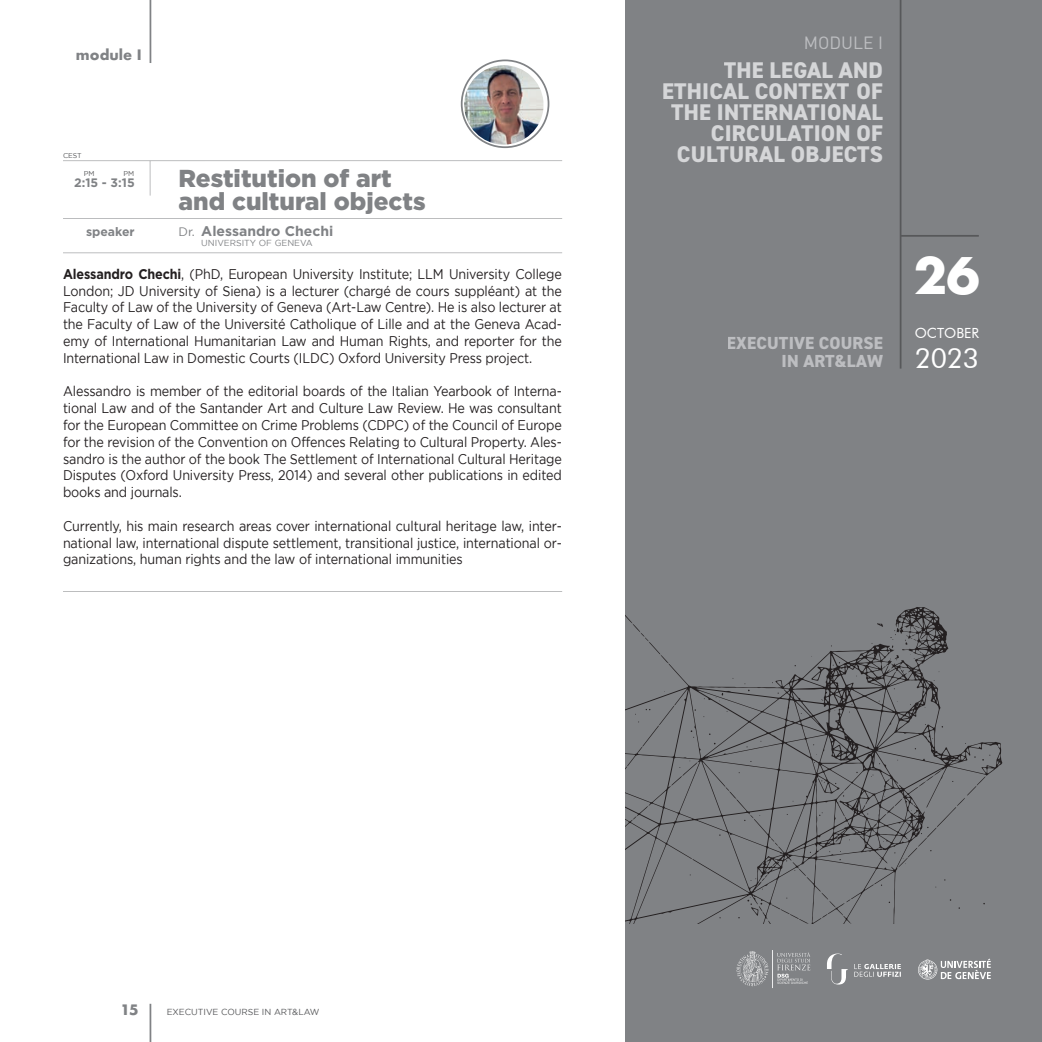
<style>
.page{position:relative;width:1042px;height:1042px;background:#fff}
.page>*{position:absolute;margin:0;border:0;box-sizing:border-box;transform-origin:0 0}
.t1{font:700 49px "Futura";color:#fff}
.t2{font:27.65px "Futura BT";color:#fff}
.t3{font:900 24.5px/22.8px "Gotham";color:#808285}
.t4{font:800 22.75px/21px "DIN2014";letter-spacing:.01em;color:#d5d6d8;text-align:right}
.t5{font:800 17.5px/17.5px "DIN2014";letter-spacing:.01em;color:#bdbec1;text-align:right}
.t6{font:17.5px "DIN Pro";color:#bdbec1}
.t7{font:14px/16.8px "Gotham";letter-spacing:-.01em;color:#231f20;text-align:justify;scale:.9 1}
.t8{font:700 14px "Gotham";color:#808285}
.t9{font:700 14px "Futura";color:#808285}
.t10{font:14px "Futura BT";color:#fff}
.t11{font:700 12.25px "Gotham";color:#808285}
.t12{font:8.75px "Gotham";color:#57585a}
.t13{font:8.75px "Gotham";color:#808285}
.t14{font:7px "Gotham";color:#57585a}
.s1{font-weight:400;font-size:12.25px}
.s2{font-weight:700}
</style>
<div class="page">
<div style="left:625px;top:0;width:417px;height:1042px;background:#808285"></div>
<hr style="left:899px;top:0;width:2px;height:369px;background:#57585a">
<hr style="left:900px;top:235px;width:79px;height:2px;background:#57585a">
<hr style="left:150px;top:0;width:1px;height:63px;background:#808285">
<hr style="left:150px;top:1004px;width:1px;height:38px;background:#808285">
<svg style="left:736px;top:950px;width:74px;height:38px"></svg>
<svg style="left:827px;top:953px;width:74px;height:31px"></svg>
<svg style="left:918px;top:958px;width:73px;height:21px"></svg>
<hr style="left:63px;top:160px;width:499px;height:1px;background:#808285">
<hr style="left:63px;top:218px;width:499px;height:1px;background:#808285">
<hr style="left:63px;top:253px;width:499px;height:1px;background:#808285">
<hr style="left:63px;top:591px;width:499px;height:1px;background:#808285">
<hr style="left:150px;top:161px;width:1px;height:35px;background:#808285">
<svg style="left:461px;top:59px;width:88px;height:89px"></svg>
<img style="left:464px;top:65px;width:79px;height:80px;border-radius:39px">
<svg style="left:625px;top:607px;width:377px;height:316px"></svg>
<svg style="left:877px;top:623px;width:6px;height:4px"></svg>
<svg style="left:625px;top:610px;width:43px;height:53px"></svg>
<svg style="left:890px;top:628px;width:9px;height:20px"></svg>
<svg style="left:635px;top:705px;width:39px;height:42px"></svg>
<svg style="left:890px;top:655px;width:9px;height:5px"></svg>
<svg style="left:725px;top:787px;width:11px;height:12px"></svg>
<svg style="left:768px;top:904px;width:40px;height:19px"></svg>
<svg style="left:794px;top:868px;width:12px;height:8px"></svg>
<svg style="left:771px;top:838px;width:7px;height:8px"></svg>
<svg style="left:690px;top:730px;width:4px;height:8px"></svg>
<svg style="left:744px;top:815px;width:9px;height:6px"></svg>
<svg style="left:982px;top:755px;width:8px;height:5px"></svg>
<svg style="left:934px;top:770px;width:8px;height:5px"></svg>
<svg style="left:819px;top:812px;width:3px;height:4px"></svg>
<svg style="left:821px;top:892px;width:36px;height:32px"></svg>
<svg style="left:716px;top:693px;width:7px;height:9px"></svg>
<svg style="left:744px;top:683px;width:5px;height:8px"></svg>
<svg style="left:843px;top:784px;width:8px;height:12px"></svg>
<svg style="left:671px;top:760px;width:26px;height:26px"></svg>
<svg style="left:633px;top:816px;width:4px;height:3px"></svg>
<svg style="left:750px;top:875px;width:17px;height:14px"></svg>
<svg style="left:747px;top:897px;width:15px;height:19px"></svg>
<svg style="left:894px;top:776px;width:91px;height:91px"></svg>
<svg style="left:821px;top:780px;width:4px;height:3px"></svg>
<svg style="left:833px;top:662px;width:7px;height:4px"></svg>
<svg style="left:900px;top:669px;width:4px;height:5px"></svg>
<svg style="left:910px;top:651px;width:11px;height:8px"></svg>
<svg style="left:905px;top:625px;width:15px;height:20px"></svg>
<p class="t9" style="left:76px;top:45px;width:67px">module I</p>
<p class="t14" style="left:63px;top:151px;width:20px">CEST</p>
<p class="t11" style="left:74px;top:176px;width:62px">2:15 - 3:15</p>
<h3 class="t3" style="left:178px;top:167px;width:249px">Restitution of art and cultural objects</h3>
<p class="t11" style="left:86px;top:224px;width:50px">speaker</p>
<p class="t8" style="left:178px;top:223px;width:156px"><span class="s1">Dr.</span> Alessandro Chechi</p>
<p class="t13" style="left:201px;top:238px;width:113px">UNIVERSITY OF GENEVA</p>
<p class="t7" style="left:63px;top:265px;width:556px"><span class="s2">Alessandro Chechi</span>, (PhD, European University Institute; LLM University College London; JD University of Siena) is a lecturer (chargé de cours suppléant) at the Faculty of Law of the University of Geneva (Art-Law Centre). He is also lecturer at the Faculty of Law of the Université Catholique of Lille and at the Geneva Acad&shy;emy of International Humanitarian Law and Human Rights, and reporter for the International Law in Domestic Courts (ILDC) Oxford University Press project.</p>
<p class="t7" style="left:63px;top:383px;width:556px">Alessandro is member of the editorial boards of the Italian Yearbook of Interna&shy;tional Law and of the Santander Art and Culture Law Review. He was consultant for the European Committee on Crime Problems (CDPC) of the Council of Europe for the revision of the Convention on Offences Relating to Cultural Property. Ales&shy;sandro is the author of the book The Settlement of International Cultural Heritage Disputes (Oxford University Press, 2014) and several other publications in edited books and journals.</p>
<p class="t7" style="left:63px;top:517px;width:556px">Currently, his main research areas cover international cultural heritage law, inter&shy;national law, international dispute settlement, transitional justice, international or&shy;ganizations, human rights and the law of international immunities</p>
<p class="t14" style="left:84px;top:169px;width:12px">PM</p>
<p class="t14" style="left:123px;top:169px;width:12px">PM</p>
<p class="t6" style="left:804px;top:31px;width:81px">MODULE I</p>
<h3 class="t4" style="left:662px;top:60px;width:222px">THE LEGAL AND<br>ETHICAL CONTEXT OF<br>THE INTERNATIONAL<br>CIRCULATION OF<br>CULTURAL OBJECTS</h3>
<p class="t5" style="left:727px;top:334px;width:157px">EXECUTIVE COURSE<br>IN ART&amp;LAW</p>
<h1 class="t1" style="left:914px;top:240px;width:68px">26</h1>
<p class="t10" style="left:915px;top:324px;width:66px">OCTOBER</p>
<h2 class="t2" style="left:915px;top:341px;width:66px">2023</h2>
<p class="t9" style="left:120px;top:1000px;width:20px">15</p>
<p class="t12" style="left:167px;top:1007px;width:154px">EXECUTIVE COURSE IN ART&amp;LAW</p>
</div>
